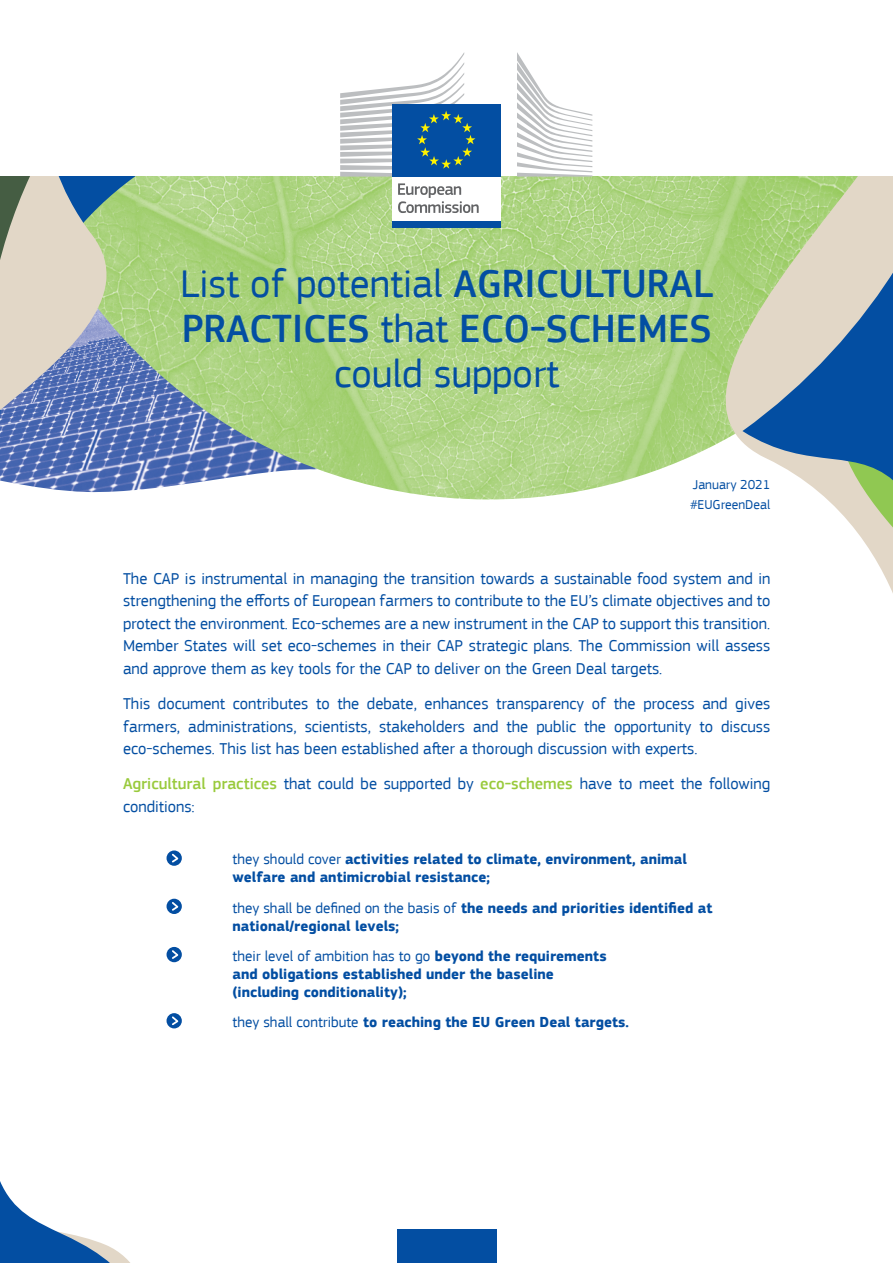
<style>
.page{position:relative;width:893px;height:1263px;background:#fff}
.page>*{position:absolute;margin:0;border:0;box-sizing:border-box;transform-origin:0 0}
.t1{font:500 40.5px/45px "EC Square Sans Pro";color:#034ea2;text-align:center}
.t2{font:16.5px/22.5px "EC Square Sans Pro";color:#034ea2;text-align:justify}
.t3{font:700 15px/18px "EC Square Sans Pro";color:#034ea2}
.t4{font:13.5px/20.2px "EC Square Sans Pro";color:#034ea2}
.s1{font-weight:400}
.s2{font-weight:500;color:#99ca3c}
</style>
<div class="page">
<svg style="left:861px;top:537px;width:32px;height:56px"></svg>
<svg style="left:0;top:1181px;width:130px;height:82px"></svg>
<svg style="left:167px;top:850px;width:15px;height:16px"></svg>
<svg style="left:170px;top:852px;width:10px;height:12px"></svg>
<div style="left:167px;top:899px;width:15px;height:15px;background:#034ea2;border-radius:50%"></div>
<svg style="left:172px;top:900px;width:8px;height:12px"></svg>
<div style="left:167px;top:947px;width:15px;height:15px;background:#034ea2;border-radius:50%"></div>
<svg style="left:172px;top:948px;width:8px;height:12px"></svg>
<div style="left:167px;top:1013px;width:15px;height:15px;background:#034ea2;border-radius:50%"></div>
<svg style="left:172px;top:1015px;width:8px;height:12px"></svg>
<svg style="left:0;top:52px;width:893px;height:485px"></svg>
<div style="left:397px;top:1229px;width:100px;height:34px;background:#034ea2"></div>
<h1 class="t1" style="left:180px;top:262px;width:535px"><span class="s1">List of potential</span> AGRICULTURAL<br>PRACTICES <span class="s1">that</span> ECO-SCHEMES <span class="s1">could support</span></h1>
<p class="t4" style="left:690px;top:474px;width:82px">January 2021 #EUGreenDeal</p>
<p class="t2" style="left:123px;top:567px;width:649px">The CAP is instrumental in managing the transition towards a sustainable food system and in strengthening the efforts of European farmers to contribute to the EU’s climate objectives and to protect the environment. Eco-schemes are a new instrument in the CAP to support this transition.<br>Member States will set eco-schemes in their CAP strategic plans. The Commission will assess and approve them as key tools for the CAP to deliver on the Green Deal targets.</p>
<p class="t2" style="left:123px;top:692px;width:649px">This document contributes to the debate, enhances transparency of the process and gives farmers, administrations, scientists, stakeholders and the public the opportunity to discuss eco-schemes. This list has been established after a thorough discussion with experts.</p>
<p class="t2" style="left:123px;top:773px;width:649px"><span class="s2">Agricultural practices</span> that could be supported by <span class="s2">eco-schemes</span> have to meet the following conditions:</p>
<p class="t3" style="left:233px;top:851px;width:456px"><span class="s1">they should cover</span> activities related to climate, environment, animal welfare and antimicrobial resistance;</p>
<p class="t3" style="left:233px;top:899px;width:481px"><span class="s1">they shall be defined on the basis of</span> the needs and priorities identified at national/regional levels;</p>
<p class="t3" style="left:233px;top:947px;width:376px"><span class="s1">their level of ambition has to go</span> beyond the requirements and obligations established under the baseline (including conditionality);</p>
<p class="t3" style="left:233px;top:1013px;width:398px"><span class="s1">they shall contribute</span> to reaching the EU Green Deal targets.</p>
</div>
